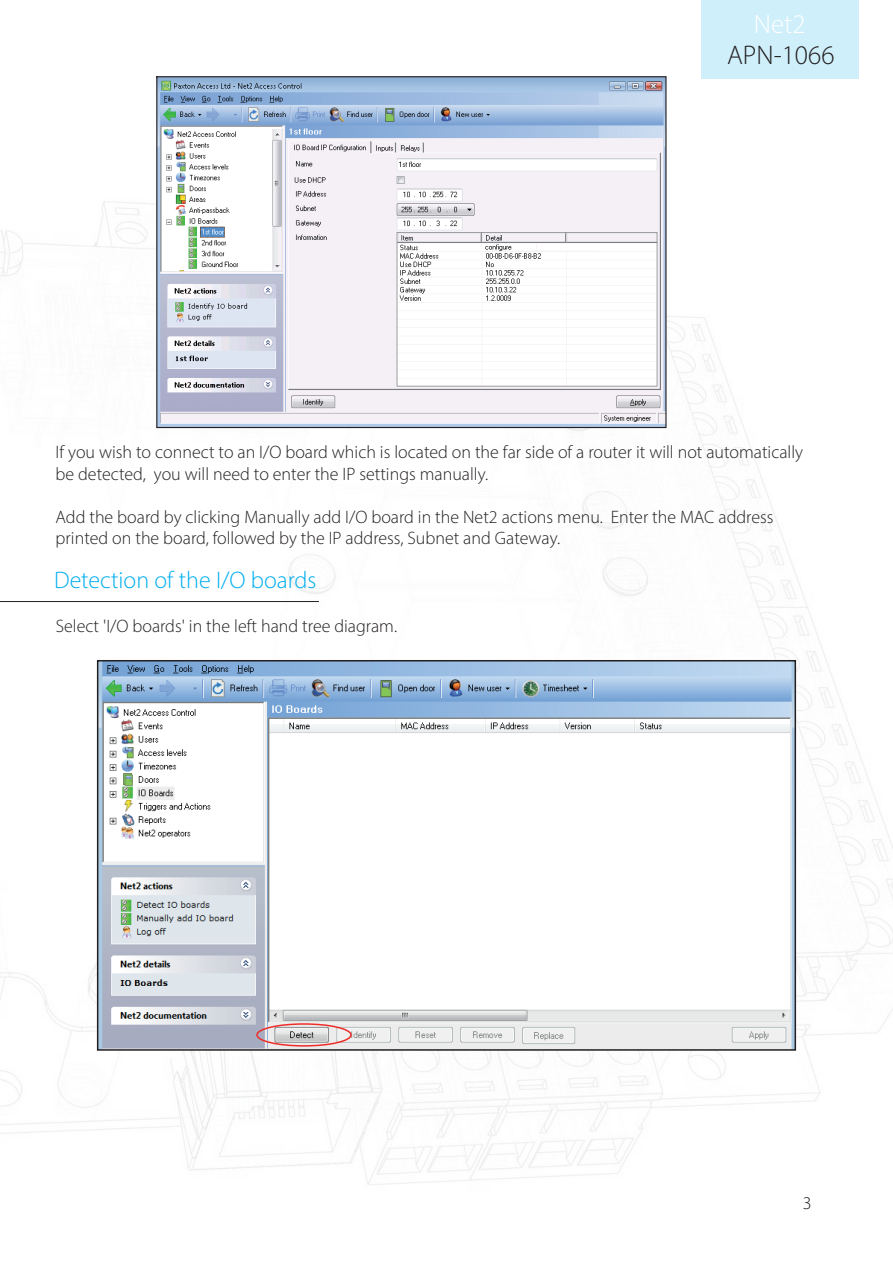
<style>
.page{position:relative;width:893px;height:1263px;background:#fff}
.page>*{position:absolute;margin:0;border:0;box-sizing:border-box;transform-origin:0 0}
.t1{font:300 27px "Myriad Pro";color:#231f20}
.t2{font:300 27px "Myriad Pro";color:#fff}
.Section_title{font:300 24px "Myriad Pro";color:#00aeef}
.Text_-_12pt{font:300 18px/21.6px "Myriad Pro";color:#231f20}
</style>
<div class="page">
<img style="left:0;top:143px;width:893px;height:1042px">
<div style="left:702px;top:0;width:157px;height:79px;background:#cfeffb"></div>
<img style="left:158px;top:78px;width:506px;height:348px">
<hr style="left:0;top:601px;width:319px;height:1px;background:#231f20">
<img style="left:100px;top:663px;width:693px;height:385px">
<div style="left:97px;top:660px;width:699px;height:391px;border:2px solid #231f20"></div>
<div style="left:256px;top:1023px;width:96px;height:23px;border:2px solid #ee2d28;border-radius:50%"></div>
<h1 class="t2" style="left:754px;top:8px;width:53px">Net2</h1>
<h1 class="t1" style="left:727px;top:39px;width:109px">APN-1066</h1>
<p class="Text_-_12pt" style="left:56px;top:441px;width:749px">If you wish to connect to an I/O board which is located on the far side of a router it will not automatically be detected, you will need to enter the IP settings manually.</p>
<p class="Text_-_12pt" style="left:56px;top:506px;width:719px">Add the board by clicking Manually add I/O board in the Net2 actions menu. Enter the MAC address printed on the board, followed by the IP address, Subnet and Gateway.</p>
<p class="Section_title" style="left:54px;top:565px;width:264px">Detection of the I/O boards</p>
<p class="Text_-_12pt" style="left:56px;top:615px;width:343px">Select 'I/O boards' in the left hand tree diagram.</p>
<p class="Text_-_12pt" style="left:803px;top:1192px;width:10px">3</p>
</div>
